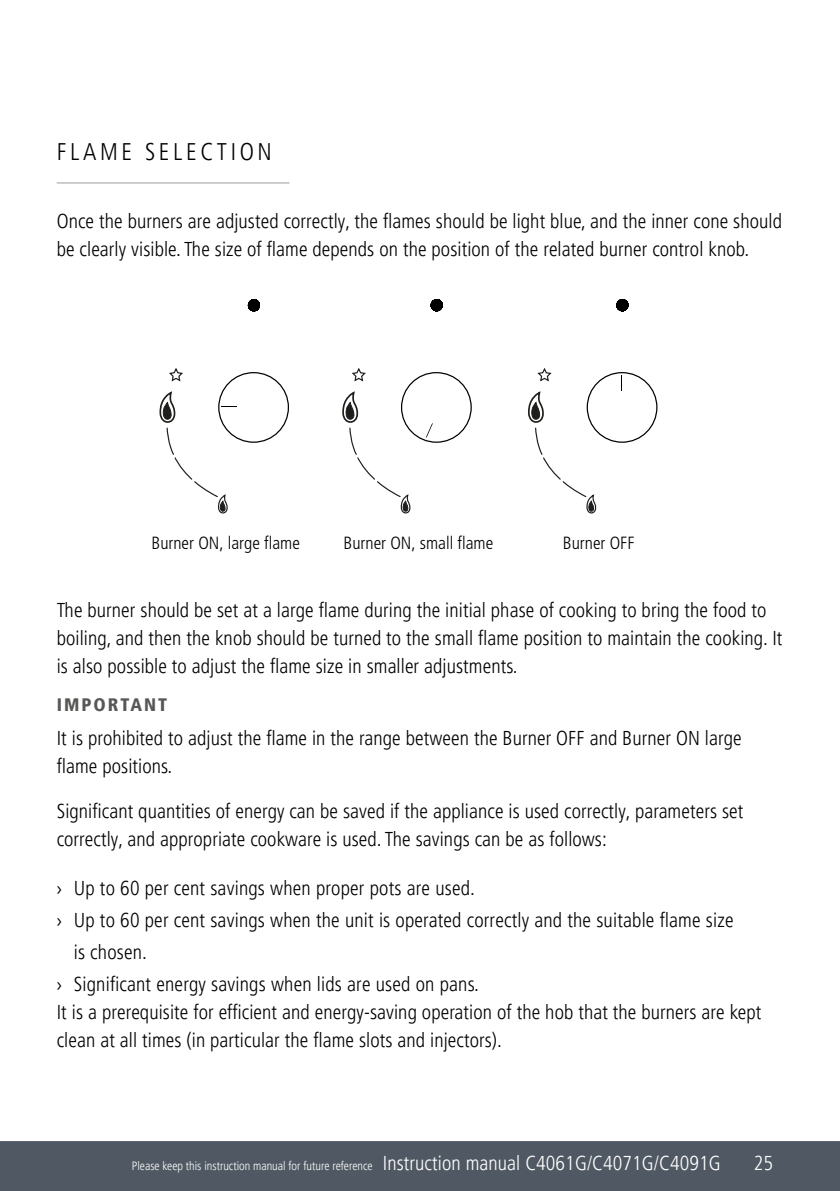
<style>
.page{position:relative;width:840px;height:1191px;background:#fff}
.page>*{position:absolute;margin:0;border:0;box-sizing:border-box;transform-origin:0 0}
.t1{font:300 condensed 24px "Frutiger LT Pro";letter-spacing:.15em;color:#000}
.t2{font:300 condensed 20px/28px "Frutiger LT Pro";letter-spacing:.005em;color:#000}
.t3{font:300 condensed 20px "Frutiger LT Pro";color:#fff}
.t4{font:900 condensed 18px "Frutiger LT Pro";letter-spacing:.11em;color:#575756}
.t5{font:300 condensed 17.6px "Frutiger LT Pro";color:#000}
.t6{font:300 condensed 12px "Frutiger LT Pro";color:#fff}
.s1{font-family:"Myriad Pro";font-weight:400;font-stretch:normal}
.s2{font-size:20px}
</style>
<div class="page">
<div style="left:0;top:1141px;width:839px;height:50px;background:#505963"></div>
<hr style="left:57px;top:182px;width:232px;height:1px;background:#9d9d9c">
<svg style="left:247px;top:299px;width:13px;height:13px"></svg>
<svg style="left:169px;top:368px;width:14px;height:14px"></svg>
<svg style="left:430px;top:299px;width:13px;height:13px"></svg>
<svg style="left:352px;top:367px;width:14px;height:15px"></svg>
<svg style="left:342px;top:391px;width:69px;height:123px"></svg>
<svg style="left:616px;top:299px;width:13px;height:13px"></svg>
<svg style="left:537px;top:367px;width:15px;height:15px"></svg>
<svg style="left:528px;top:391px;width:68px;height:123px"></svg>
<svg style="left:159px;top:391px;width:77px;height:123px"></svg>
<svg style="left:426px;top:423px;width:6px;height:14px"></svg>
<p class="t1" style="left:57px;top:139px;width:216px">FLAME SELECTION</p>
<p class="t2" style="left:57px;top:207px;width:726px">Once the burners are adjusted correctly, the flames should be light blue, and the inner cone should be clearly visible. The size of flame depends on the position of the related burner control knob.</p>
<p class="t5" style="left:151px;top:532px;width:150px">Burner ON, large flame</p>
<p class="t5" style="left:343px;top:532px;width:151px">Burner ON, small flame</p>
<p class="t5" style="left:562px;top:532px;width:73px">Burner OFF</p>
<p class="t2" style="left:57px;top:596px;width:726px">The burner should be set at a large flame during the initial phase of cooking to bring the food to boiling, and then the knob should be turned to the small flame position to maintain the cooking. It is also possible to adjust the flame size in smaller adjustments.</p>
<p class="t4" style="left:57px;top:694px;width:112px">IMPORTANT</p>
<p class="t2" style="left:57px;top:724px;width:686px">It is prohibited to adjust the flame in the range between the Burner OFF and Burner ON large flame positions.</p>
<p class="t2" style="left:57px;top:797px;width:687px">Significant quantities of energy can be saved if the appliance is used correctly, parameters set correctly, and appropriate cookware is used. The savings can be as follows:</p>
<p class="t2" style="left:57px;top:874px;width:419px"><span class="s1">›</span> Up to 60 per cent savings when proper pots are used.</p>
<p class="t2" style="left:57px;top:906px;width:678px"><span class="s1">›</span> Up to 60 per cent savings when the unit is operated correctly and the suitable flame size</p>
<p class="t2" style="left:74px;top:938px;width:75px">is chosen.</p>
<p class="t2" style="left:57px;top:970px;width:423px"><span class="s1">›</span> Significant energy savings when lids are used on pans.</p>
<p class="t2" style="left:57px;top:998px;width:705px">It is a prerequisite for efficient and energy-saving operation of the hob that the burners are kept clean at all times (in particular the flame slots and injectors).</p>
<p class="t6" style="left:132px;top:1161px;width:590px">Please keep this instruction manual for future reference <span class="s2">Instruction manual C4061G/C4071G/C4091G</span></p>
<p class="t3" style="left:753px;top:1153px;width:21px">25</p>
</div>
